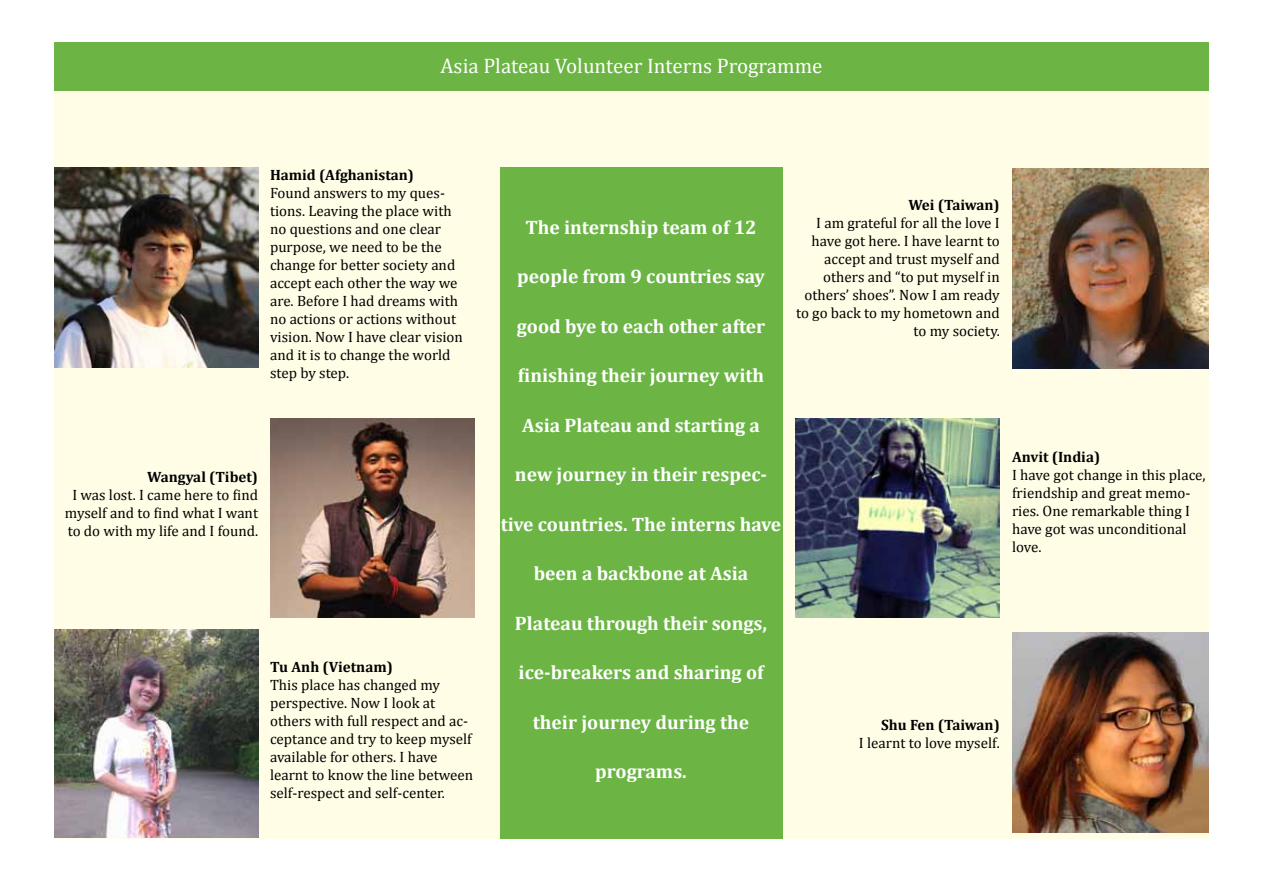
<style>
.page{position:relative;width:1263px;height:893px;background:#fff}
.page>*{position:absolute;margin:0;border:0;box-sizing:border-box;transform-origin:0 0}
.t1{font:21px "Cambria";color:#fff}
.t2{font:700 19.5px "Cambria";color:#fff}
.t3{font:15px/18px "Cambria";color:#000}
.t4{font:700 15px "Cambria";color:#000}
.t5{font:700 15px "Cambria";letter-spacing:-.02em;color:#000}
</style>
<div class="page">
<div style="left:54px;top:91px;width:1155px;height:748px;background:#fffde6"></div>
<div style="left:54px;top:43px;width:1155px;height:48px;background:#6cb545"></div>
<div style="left:500px;top:168px;width:282px;height:671px;background:#6cb545"></div>
<img style="left:54px;top:168px;width:204px;height:200px">
<img style="left:796px;top:418px;width:204px;height:200px">
<img style="left:270px;top:418px;width:204px;height:200px">
<img style="left:1013px;top:633px;width:195px;height:200px">
<img style="left:1013px;top:168px;width:196px;height:200px">
<img style="left:54px;top:629px;width:204px;height:209px">
<h1 class="t1" style="left:441px;top:54px;width:383px">Asia Plateau Volunteer Interns Programme</h1>
<p class="t4" style="left:270px;top:164px;width:145px">Hamid (Afghanistan)</p>
<p class="t3" style="left:270px;top:183px;width:194px">Found answers to my ques&shy;tions. Leaving the place with no questions and one clear purpose, we need to be the change for better society and accept each other the way we are. Before I had dreams with no actions or actions without vision. Now I have clear vision and it is to change the world step by step.</p>
<p class="t4" style="left:147px;top:467px;width:112px">Wangyal (Tibet)</p>
<p class="t3" style="left:65px;top:486px;width:195px;text-align:center">I was lost. I came here to find myself and to find what I want to do with my life and I found.</p>
<p class="t4" style="left:270px;top:656px;width:124px">Tu Anh (Vietnam)</p>
<p class="t3" style="left:270px;top:676px;width:205px">This place has changed my perspective. Now I look at others with full respect and ac&shy;ceptance and try to keep myself available for others. I have learnt to know the line between self-respect and self-center.</p>
<h2 class="t2" style="left:525px;top:213px;width:233px">The internship team of 12</h2>
<h2 class="t2" style="left:517px;top:263px;width:249px">people from 9 countries say</h2>
<h2 class="t2" style="left:517px;top:312px;width:250px">good bye to each other after</h2>
<h2 class="t2" style="left:518px;top:362px;width:248px">finishing their journey with</h2>
<h2 class="t2" style="left:522px;top:411px;width:240px">Asia Plateau and starting a</h2>
<h2 class="t2" style="left:515px;top:461px;width:254px">new journey in their respec-</h2>
<h2 class="t2" style="left:501px;top:510px;width:282px">tive countries. The interns have</h2>
<h2 class="t2" style="left:534px;top:560px;width:216px">been a backbone at Asia</h2>
<h2 class="t2" style="left:515px;top:609px;width:254px">Plateau through their songs,</h2>
<h2 class="t2" style="left:519px;top:659px;width:246px">ice-breakers and sharing of</h2>
<h2 class="t2" style="left:533px;top:708px;width:218px">their journey during the</h2>
<h2 class="t2" style="left:595px;top:758px;width:93px">programs.</h2>
<p class="t5" style="left:908px;top:194px;width:93px">Wei (Taiwan)</p>
<p class="t3" style="left:796px;top:214px;width:205px;text-align:right">I am grateful for all the love I have got here. I have learnt to accept and trust myself and others and “to put myself in others’ shoes”. Now I am ready to go back to my hometown and to my society.</p>
<p class="t4" style="left:1012px;top:447px;width:90px">Anvit (India)</p>
<p class="t3" style="left:1012px;top:466px;width:195px">I have got change in this place, friendship and great memo&shy;ries. One remarkable thing I have got was unconditional love.</p>
<p class="t4" style="left:881px;top:714px;width:120px">Shu Fen (Taiwan)</p>
<p class="t3" style="left:859px;top:733px;width:142px">I learnt to love myself.</p>
</div>
